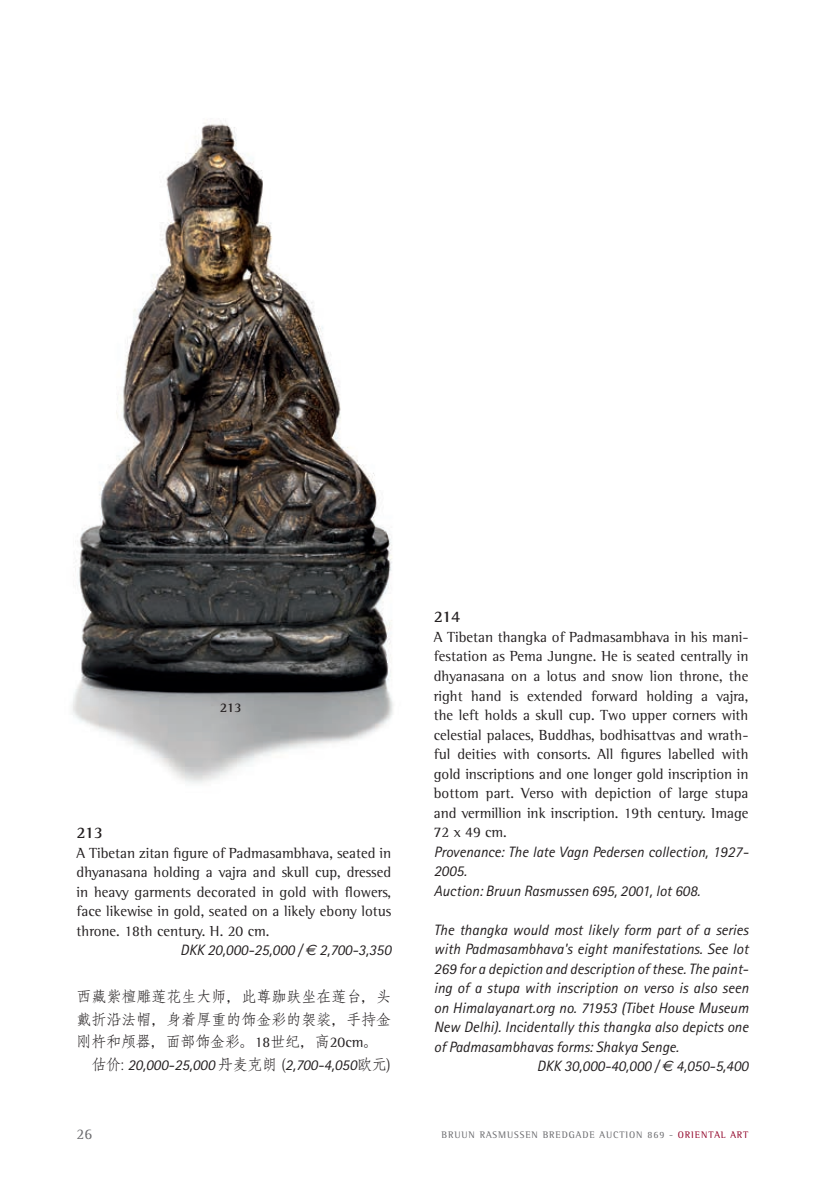
<style>
.page{position:relative;width:825px;height:1191px;background:#fff}
.page>*{position:absolute;margin:0;border:0;box-sizing:border-box;transform-origin:0 0}
.t1{font:700 16.5px "Rotis Semi Serif";letter-spacing:-.03em;color:#231f20}
.t2{font:15px/19.5px "Rotis Semi Serif";color:#231f20;text-align:justify}
.t3{font:italic 15px/19.5px "Rotis Sans Serif";color:#231f20}
.t4{font:15px/22.5px "Adobe Fangsong Std";color:#231f20;text-align:justify}
.t5{font:15px "Rotis Semi Serif";color:#69696c}
.t6{font:700 13.5px "Rotis Semi Serif";color:#231f20}
.t7{font:9.75px "Rotis Semi Serif";letter-spacing:.095em;color:#69696c}
.s1{font-family:"Euro Sans"}
.s2{font-family:"Rotis Semi Serif"}
.s3{font-family:"Adobe Fangsong Std";font-style:normal}
.s4{color:#900126}
</style>
<div class="page">
<img style="left:72px;top:120px;width:322px;height:664px">
<p class="t6" style="left:220px;top:699px;width:23px">213</p>
<p class="t1" style="left:77px;top:822px;width:28px">213</p>
<p class="t2" style="left:77px;top:843px;width:316px">A Tibetan zitan figure of Padmasambhava, seated in dhyanasana holding a vajra and skull cup, dressed in heavy garments decorated in gold with flowers, face likewise in gold, seated on a likely ebony lotus throne. 18th century. H. 20 cm.</p>
<p class="t3" style="left:180px;top:940px;width:213px">DKK 20,000-25,000 / <span class="s1">€</span> 2,700-3,350</p>
<p class="t4" style="left:77px;top:985px;width:316px">西藏紫檀雕莲花生大师，此尊跏趺坐在莲台，头戴折沿法帽，身着厚重的饰金彩的袈裟，手持金刚杵和颅器，面部饰金彩。<span class="s2">18</span>世纪，高<span class="s2">20cm</span>。</p>
<p class="t3" style="left:91px;top:1054px;width:301px"><span class="s3">估价:</span> 20,000-25,000 <span class="s3">丹麦克朗 (</span>2,700-4,050<span class="s3">欧元)</span></p>
<p class="t1" style="left:434px;top:607px;width:28px">214</p>
<p class="t2" style="left:434px;top:627px;width:316px">A Tibetan thangka of Padmasambhava in his mani&shy;festation as Pema Jungne. He is seated centrally in dhyanasana on a lotus and snow lion throne, the right hand is extended forward holding a vajra, the left holds a skull cup. Two upper corners with celestial palaces, Buddhas, bodhisattvas and wrath&shy;ful deities with consorts. All figures labelled with gold inscriptions and one longer gold inscription in bottom part. Verso with depiction of large stupa and vermillion ink inscription. 19th century. Image 72 x 49 cm.</p>
<p class="t3" style="left:434px;top:842px;width:316px">Provenance: The late Vagn Pedersen collection, 1927-<br>2005.<br>Auction: Bruun Rasmussen 695, 2001, lot 608.</p>
<p class="t3" style="left:434px;top:920px;width:316px">The thangka would most likely form part of a series</p>
<p class="t3" style="left:434px;top:939px;width:316px">with Padmasambhava's eight manifestations. See lot</p>
<p class="t3" style="left:434px;top:959px;width:316px">269 for a depiction and description of these. The paint-</p>
<p class="t3" style="left:434px;top:978px;width:316px">ing of a stupa with inscription on verso is also seen</p>
<p class="t3" style="left:434px;top:998px;width:316px">on Himalayanart.org no. 71953 (Tibet House Museum</p>
<p class="t3" style="left:434px;top:1017px;width:316px">New Delhi). Incidentally this thangka also depicts one</p>
<p class="t3" style="left:434px;top:1037px;width:247px">of Padmasambhavas forms: Shakya Senge.</p>
<p class="t3" style="left:537px;top:1056px;width:213px">DKK 30,000-40,000 / <span class="s1">€</span> 4,050-5,400</p>
<p class="t5" style="left:77px;top:1124px;width:17px">26</p>
<p class="t7" style="left:442px;top:1129px;width:308px">BRUUN RASMUSSEN BREDGADE AUCTION 869 - <span class="s4">ORIENTAL ART</span></p>
</div>
